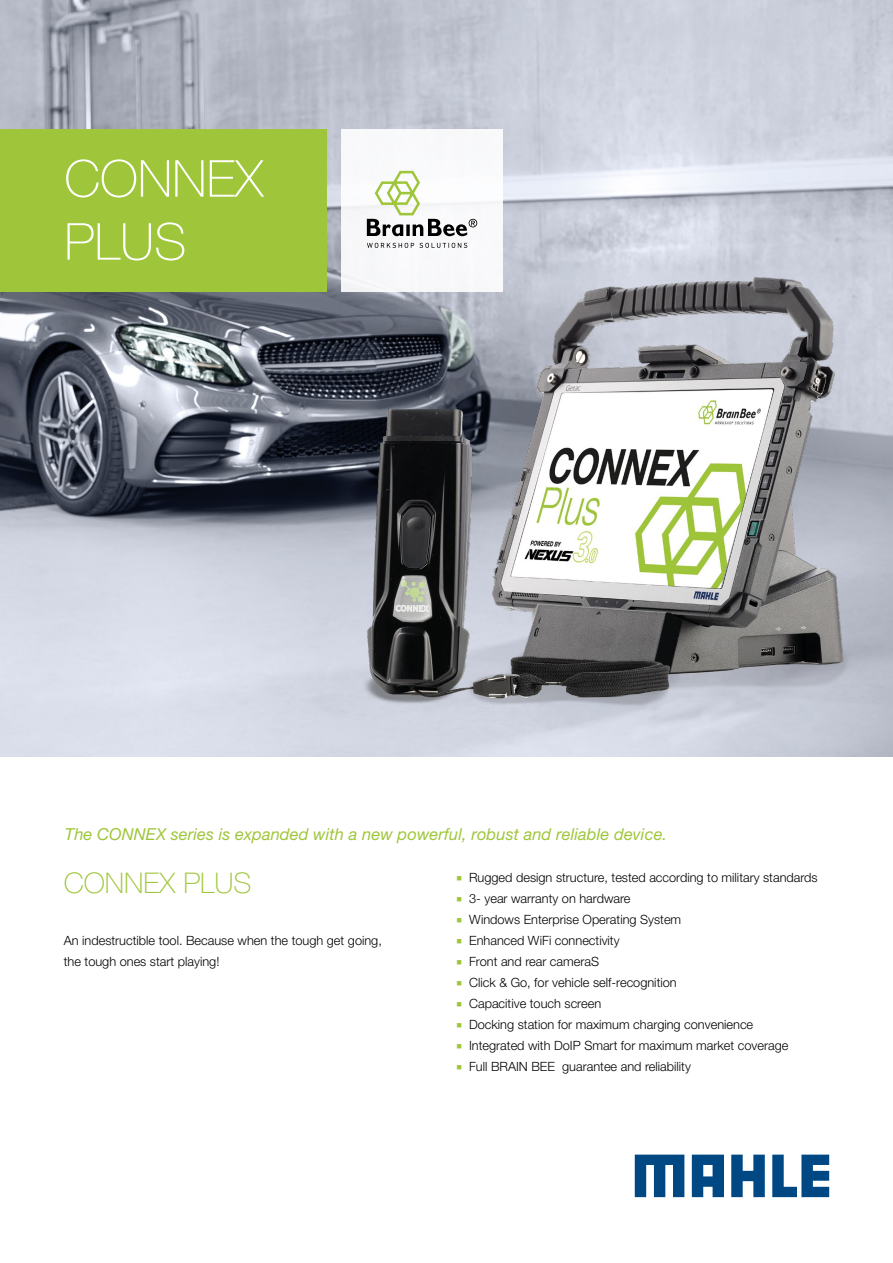
<style>
.page{position:relative;width:893px;height:1263px;background:#fff}
.page>*{position:absolute;margin:0;border:0;box-sizing:border-box;transform-origin:0 0}
.t1{font:100 51px/63px "Helvetica Neue LT Pro";letter-spacing:-.005em;color:#fff}
.t2{font:100 28.5px "Helvetica Neue LT Pro";color:#9fc63b}
.t3{font:italic 16.5px "Helvetica Neue LT Pro";letter-spacing:.005em;color:#9fc63b}
.t4{font:300 12.75px/21px "Helvetica Neue LT Pro";color:#000}
.s1{color:#9fc63b}
</style>
<div class="page">
<img style="left:0;top:0;width:893px;height:756px">
<img style="left:442px;top:256px;width:451px;height:450px">
<div style="left:0;top:129px;width:327px;height:162px;background:#9fc63b"></div>
<img style="left:327px;top:388px;width:356px;height:326px">
<div style="left:341px;top:129px;width:162px;height:162px;background:#f8f9fa"></div>
<svg style="left:367px;top:243px;width:47px;height:5px"></svg>
<svg style="left:420px;top:243px;width:47px;height:5px"></svg>
<svg style="left:367px;top:171px;width:110px;height:65px"></svg>
<svg style="left:635px;top:1154px;width:49px;height:43px"></svg>
<svg style="left:731px;top:1154px;width:34px;height:43px"></svg>
<svg style="left:772px;top:1154px;width:57px;height:43px"></svg>
<svg style="left:692px;top:1154px;width:32px;height:43px"></svg>
<h1 class="t1" style="left:64px;top:146px;width:201px">CONNEX<br>PLUS</h1>
<p class="t3" style="left:65px;top:824px;width:604px">The CONNEX series is expanded with a new powerful, robust and reliable device.</p>
<h2 class="t2" style="left:64px;top:865px;width:189px">CONNEX PLUS</h2>
<p class="t4" style="left:64px;top:930px;width:320px">An indestructible tool. Because when the tough get going, the tough ones start playing!</p>
<p class="t4" style="left:456px;top:867px;width:363px"><span class="s1">■</span> Rugged design structure, tested according to military standards</p>
<p class="t4" style="left:456px;top:888px;width:176px"><span class="s1">■</span> 3- year warranty on hardware</p>
<p class="t4" style="left:456px;top:909px;width:226px"><span class="s1">■</span> Windows Enterprise Operating System</p>
<p class="t4" style="left:456px;top:930px;width:165px"><span class="s1">■</span> Enhanced WiFi connectivity</p>
<p class="t4" style="left:456px;top:951px;width:144px"><span class="s1">■</span> Front and rear cameraS</p>
<p class="t4" style="left:456px;top:972px;width:222px"><span class="s1">■</span> Click &amp; Go, for vehicle self-recognition</p>
<p class="t4" style="left:456px;top:993px;width:146px"><span class="s1">■</span> Capacitive touch screen</p>
<p class="t4" style="left:456px;top:1014px;width:298px"><span class="s1">■</span> Docking station for maximum charging convenience</p>
<p class="t4" style="left:456px;top:1035px;width:334px"><span class="s1">■</span> Integrated with DoIP Smart for maximum market coverage</p>
<p class="t4" style="left:456px;top:1056px;width:236px"><span class="s1">■</span> Full BRAIN BEE guarantee and reliability</p>
</div>
